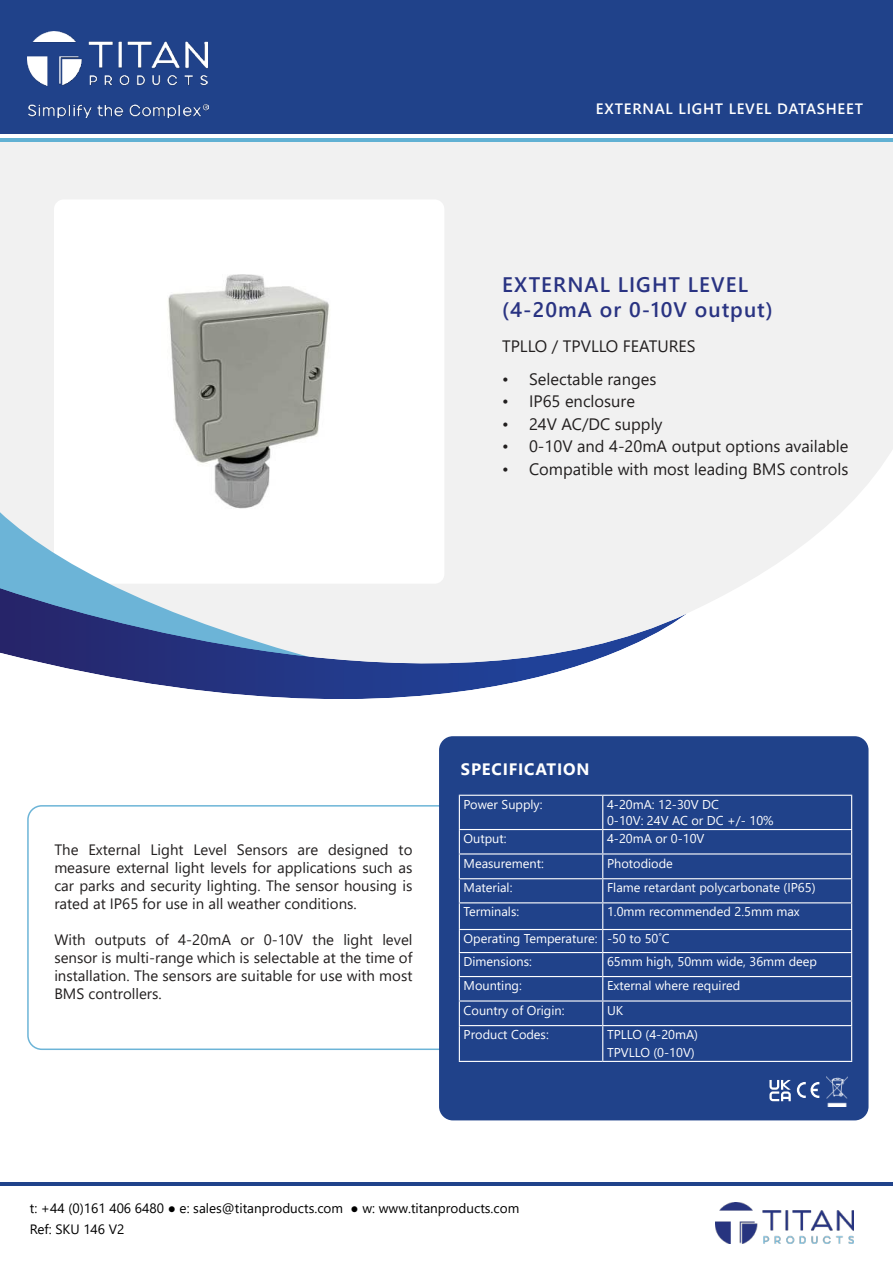
<style>
.page{position:relative;width:893px;height:1263px;background:#fff}
.page>*{position:absolute;margin:0;border:0;box-sizing:border-box;transform-origin:0 0}
.t1{font:600 21px/25.2px "Segoe UI";letter-spacing:.05em;color:#293382}
.t2{font:16.5px "Segoe UI";color:#221f1f}
.t3{font:700 16.5px "Segoe UI";letter-spacing:.05em;color:#fff}
.t4{font:15px/18px "Segoe UI";color:#221f1f;text-align:justify}
.t5{font:600 15px "Segoe UI";letter-spacing:.05em;color:#fff}
.t6{font:13.5px/21px "Segoe UI";color:#000}
.t7{font:12.75px/16.5px "Segoe UI";color:#fff}
</style>
<div class="page">
<div style="left:0;top:142px;width:893px;height:550px;background:#f1f1f1"></div>
<svg style="left:439px;top:450px;width:454px;height:334px"></svg>
<hr style="left:0;top:138px;width:893px;height:4px;background:#61b1d3">
<div style="left:0;top:0;width:893px;height:134px;background:#20428a"></div>
<img style="left:27px;top:31px;width:181px;height:54px">
<img style="left:715px;top:1202px;width:138px;height:41px">
<img style="left:28px;top:104px;width:180px;height:14px">
<div style="left:27px;top:805px;width:439px;height:245px;border:2px solid #6cb4d7;border-radius:14px"></div>
<div style="left:439px;top:736px;width:429px;height:384px;background:#20428a;border-radius:14px"></div>
<svg style="left:797px;top:1082px;width:22px;height:16px"></svg>
<svg style="left:769px;top:1080px;width:22px;height:21px"></svg>
<img style="left:826px;top:1076px;width:21px;height:30px">
<hr style="left:459px;top:795px;width:143px;height:1px;background:#fff">
<hr style="left:459px;top:796px;width:1px;height:33px;background:#fff">
<hr style="left:459px;top:878px;width:143px;height:1px;background:#fff">
<hr style="left:459px;top:952px;width:143px;height:1px;background:#fff">
<hr style="left:459px;top:1025px;width:143px;height:1px;background:#fff">
<hr style="left:459px;top:1026px;width:1px;height:35px;background:#fff">
<hr style="left:459px;top:1061px;width:143px;height:1px;background:#fff">
<hr style="left:459px;top:829px;width:143px;height:1px;background:#fff">
<hr style="left:459px;top:853px;width:143px;height:1px;background:#fff">
<hr style="left:459px;top:902px;width:143px;height:1px;background:#fff">
<hr style="left:459px;top:929px;width:143px;height:1px;background:#fff">
<hr style="left:459px;top:976px;width:143px;height:1px;background:#fff">
<svg style="left:459px;top:830px;width:1px;height:195px"></svg>
<hr style="left:459px;top:1000px;width:143px;height:1px;background:#fff">
<hr style="left:602px;top:795px;width:250px;height:1px;background:#fff">
<hr style="left:602px;top:796px;width:1px;height:33px;background:#fff">
<hr style="left:851px;top:796px;width:1px;height:33px;background:#fff">
<hr style="left:602px;top:878px;width:250px;height:1px;background:#fff">
<hr style="left:602px;top:952px;width:250px;height:1px;background:#fff">
<hr style="left:602px;top:1025px;width:250px;height:1px;background:#fff">
<hr style="left:602px;top:1026px;width:1px;height:35px;background:#fff">
<hr style="left:851px;top:1026px;width:1px;height:35px;background:#fff">
<hr style="left:602px;top:1061px;width:250px;height:1px;background:#fff">
<hr style="left:602px;top:829px;width:250px;height:1px;background:#fff">
<hr style="left:602px;top:853px;width:250px;height:1px;background:#fff">
<hr style="left:602px;top:902px;width:250px;height:1px;background:#fff">
<hr style="left:602px;top:929px;width:250px;height:1px;background:#fff">
<hr style="left:602px;top:976px;width:250px;height:1px;background:#fff">
<svg style="left:602px;top:830px;width:1px;height:195px"></svg>
<svg style="left:851px;top:830px;width:1px;height:195px"></svg>
<hr style="left:602px;top:1000px;width:250px;height:1px;background:#fff">
<div style="left:54px;top:199px;width:390px;height:385px;background:#fff;border-radius:10px"></div>
<svg style="left:0;top:512px;width:118px;height:76px"></svg>
<img style="left:0;top:588px;width:687px;height:111px">
<hr style="left:0;top:1182px;width:893px;height:3px;background:#20428a">
<img style="left:168px;top:274px;width:161px;height:235px">
<p class="t5" style="left:596px;top:103px;width:269px">EXTERNAL LIGHT LEVEL DATASHEET</p>
<h1 class="t1" style="left:502px;top:274px;width:272px">EXTERNAL LIGHT LEVEL (4-20mA or 0-10V output)</h1>
<p class="t2" style="left:502px;top:331px;width:195px">TPLLO / TPVLLO FEATURES</p>
<p class="t2" style="left:502px;top:369px;width:156px">• Selectable ranges</p>
<p class="t2" style="left:502px;top:392px;width:134px">• IP65 enclosure</p>
<p class="t2" style="left:502px;top:414px;width:162px">• 24V AC/DC supply</p>
<p class="t2" style="left:502px;top:437px;width:348px">• 0-10V and 4-20mA output options available</p>
<p class="t2" style="left:502px;top:459px;width:348px">• Compatible with most leading BMS controls</p>
<p class="t4" style="left:54px;top:839px;width:360px">The External Light Level Sensors are designed to measure external light levels for applications such as car parks and security lighting. The sensor housing is rated at IP65 for use in all weather conditions.</p>
<p class="t4" style="left:54px;top:929px;width:360px">With outputs of 4-20mA or 0-10V the light level sensor is multi-range which is selectable at the time of installation. The sensors are suitable for use with most BMS controllers.</p>
<p class="t3" style="left:461px;top:759px;width:130px">SPECIFICATION</p>
<p class="t7" style="left:464px;top:795px;width:80px">Power Supply:</p>
<p class="t7" style="left:607px;top:795px;width:168px">4-20mA: 12-30V DC<br>0-10V: 24V AC or DC +/- 10%</p>
<p class="t7" style="left:464px;top:829px;width:44px">Output:</p>
<p class="t7" style="left:607px;top:829px;width:99px">4-20mA or 0-10V</p>
<p class="t7" style="left:464px;top:854px;width:82px">Measurement:</p>
<p class="t7" style="left:607px;top:854px;width:67px">Photodiode</p>
<p class="t7" style="left:464px;top:878px;width:50px">Material:</p>
<p class="t7" style="left:607px;top:878px;width:210px">Flame retardant polycarbonate (IP65)</p>
<p class="t7" style="left:464px;top:902px;width:57px">Terminals:</p>
<p class="t7" style="left:464px;top:897px;width:338px;line-height:26.5px;text-indent:143px">1.0mm recommended 2.5mm max<br>Operating Temperature: -50 to 50˚C</p>
<p class="t7" style="left:464px;top:952px;width:70px">Dimensions:</p>
<p class="t7" style="left:607px;top:952px;width:211px">65mm high, 50mm wide, 36mm deep</p>
<p class="t7" style="left:464px;top:976px;width:60px">Mounting:</p>
<p class="t7" style="left:607px;top:976px;width:135px">External where required</p>
<p class="t7" style="left:464px;top:1001px;width:102px">Country of Origin:</p>
<p class="t7" style="left:607px;top:1001px;width:18px">UK</p>
<p class="t7" style="left:464px;top:1025px;width:87px">Product Codes:</p>
<p class="t7" style="left:607px;top:1024px;width:93px;line-height:18px">TPLLO (4-20mA)<br>TPVLLO (0-10V)</p>
<p class="t6" style="left:30px;top:1197px;width:491px">t: +44 (0)161 406 6480 ● e: sales@titanproducts.com ● w: www.titanproducts.com<br>Ref: SKU 146 V2</p>
</div>
